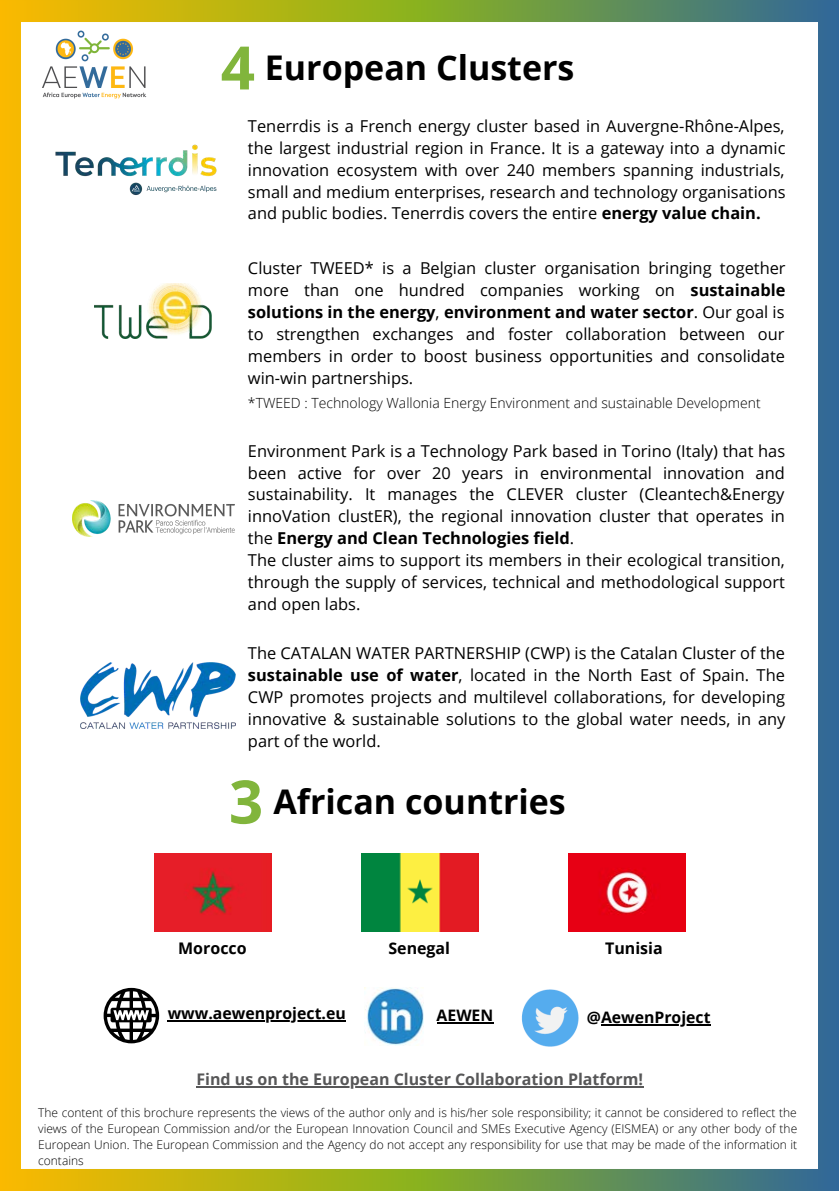
<style>
.page{position:relative;width:839px;height:1191px;background:#fff}
.page>*{position:absolute;margin:0;border:0;box-sizing:border-box;transform-origin:0 0}
.t1{font:700 60px "Open Sans";color:#81b53c}
.t2{font:700 34px "Open Sans";color:#000}
.t3{font:16.4px/21.8px "Open Sans";color:#000;text-align:justify}
.t4{font:700 16px "Open Sans";color:#575758}
.t5{font:700 16px "Open Sans";color:#000}
.t6{font:700 15.8px "Open Sans";color:#000}
.t7{font:300 14px "Open Sans";color:#000}
.t8{font:300 12px/16px "Open Sans";color:#000;text-align:justify}
.s1{font-weight:700}
</style>
<div class="page">
<img style="left:0;top:2px;width:838px;height:1186px">
<img style="left:37px;top:127px;width:197px;height:87px">
<img style="left:81px;top:662px;width:154px;height:66px">
<hr style="left:168px;top:1020px;width:178px;height:1px;background:#000">
<p class="t1" style="left:221px;top:25px;width:36px">4</p>
<p class="t2" style="left:265px;top:43px;width:311px">European Clusters</p>
<p class="t3" style="left:248px;top:115px;width:539px">Tenerrdis is a French energy cluster based in Auvergne-Rhône-Alpes, the largest industrial region in France. It is a gateway into a dynamic innovation ecosystem with over 240 members spanning industrials, small and medium enterprises, research and technology organisations and public bodies. Tenerrdis covers the entire <span class="s1">energy value chain.</span></p>
<p class="t3" style="left:248px;top:257px;width:539px">Cluster TWEED* is a Belgian cluster organisation bringing together more than one hundred companies working on <span class="s1">sustainable solutions in the energy</span>, <span class="s1">environment and water sector</span>. Our goal is to strengthen exchanges and foster collaboration between our members in order to boost business opportunities and consolidate win-win partnerships.</p>
<p class="t7" style="left:248px;top:394px;width:514px">*TWEED : Technology Wallonia Energy Environment and sustainable Development</p>
<p class="t3" style="left:248px;top:439px;width:538px">Environment Park is a Technology Park based in Torino (Italy) that has been active for over 20 years in environmental innovation and sustainability. It manages the CLEVER cluster (Cleantech&amp;Energy innoVation clustER), the regional innovation cluster that operates in the <span class="s1">Energy and Clean Technologies field</span>.</p>
<p class="t3" style="left:248px;top:549px;width:538px">The cluster aims to support its members in their ecological transition, through the supply of services, technical and methodological support and open labs.</p>
<p class="t3" style="left:248px;top:642px;width:539px">The CATALAN WATER PARTNERSHIP (CWP) is the Catalan Cluster of the <span class="s1">sustainable use of water</span>, located in the North East of Spain. The CWP promotes projects and multilevel collaborations, for developing innovative &amp; sustainable solutions to the global water needs, in any part of the world.</p>
<p class="t2" style="left:273px;top:777px;width:294px">African countries</p>
<p class="t1" style="left:229px;top:759px;width:36px">3</p>
<p class="t5" style="left:178px;top:937px;width:70px">Morocco</p>
<p class="t6" style="left:168px;top:1002px;width:179px">www.aewenproject.eu</p>
<p class="t5" style="left:388px;top:937px;width:63px">Senegal</p>
<p class="t5" style="left:605px;top:937px;width:59px">Tunisia</p>
<p class="t6" style="left:436px;top:1004px;width:58px">AEWEN</p>
<p class="t6" style="left:587px;top:1006px;width:125px">@AewenProject</p>
<p class="t4" style="left:196px;top:1068px;width:448px">Find us on the European Cluster Collaboration Platform!</p>
<p class="t8" style="left:38px;top:1105px;width:760px">The content of this brochure represents the views of the author only and is his/her sole responsibility; it cannot be considered to reflect the views of the European Commission and/or the European Innovation Council and SMEs Executive Agency (EISMEA) or any other body of the European Union. The European Commission and the Agency do not accept any responsibility for use that may be made of the information it contains</p>
</div>
